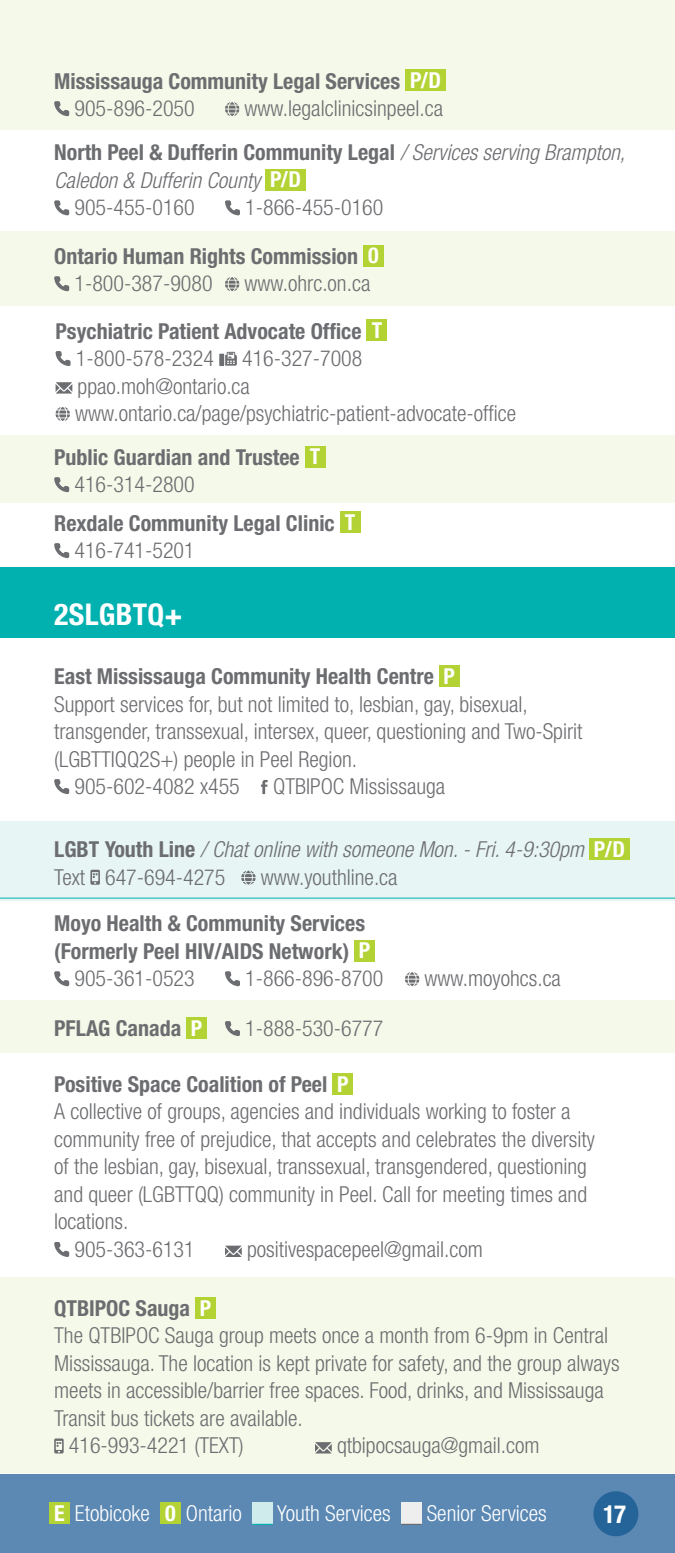
<style>
.page{position:relative;width:675px;height:1553px;background:#fff}
.page>*{position:absolute;margin:0;border:0;box-sizing:border-box;transform-origin:0 0}
.header_1{font:700 condensed 30px "Helvetica Neue LT Std";letter-spacing:.01em;color:#fff}
.t1{font:700 condensed 25px "Helvetica Neue LT Std";color:#fff}
.body_1_indent{font:300 condensed 22px/27.5px "Helvetica Neue LT Std";color:#6c6d70}
.body_1_indent-2{font:700 condensed 22px/27.5px "Helvetica Neue LT Std";color:#6c6d70}
.body_1_indent-3{font:italic 300 condensed 22px/27.5px "Helvetica Neue LT Std";color:#6c6d70}
.body_1_indent_YOUTH{font:italic 300 condensed 22px/27.5px "Helvetica Neue LT Std";color:#6c6d70}
.t2{font:300 condensed 22px "Helvetica Neue LT Std";color:#fff}
.body_1_indent_YOUTH-2{font:300 condensed 22px "Helvetica Neue LT Std";color:#6c6d70}
.body_1_indent-4{font:700 condensed 22px "Helvetica Neue LT Std";color:#fff}
.s1{color:#fff}
.s2{font-weight:700;font-style:normal}
.s3{font-weight:700;font-style:normal;color:#fff}
.s4{font-weight:700}
.s5{font-weight:700;color:#fff}
.s6{font-style:normal}
</style>
<div class="page">
<div style="left:0;top:0;width:675px;height:102px;background:#f5f9e9"></div>
<div style="left:0;top:1474px;width:675px;height:78px;background:#5c89b4"></div>
<div style="left:49px;top:1502px;width:21px;height:21px;background:#b3d234"></div>
<div style="left:160px;top:1502px;width:21px;height:21px;background:#b3d234"></div>
<div style="left:253px;top:1502px;width:20px;height:21px;background:#d0ebec"></div>
<div style="left:401px;top:1502px;width:20px;height:21px;background:#eeeeef"></div>
<div style="left:593px;top:1491px;width:45px;height:45px;background:#256498;border-radius:50%"></div>
<hr style="left:253px;top:1523px;width:20px;height:2px;background:#00b1b0">
<hr style="left:401px;top:1523px;width:20px;height:2px;background:#6c6d70">
<div style="left:0;top:435px;width:675px;height:68px;background:#f5f9e9"></div>
<div style="left:305px;top:446px;width:20px;height:21px;background:#b3d234"></div>
<svg style="left:54px;top:477px;width:15px;height:15px"></svg>
<div style="left:0;top:1277px;width:675px;height:196px;background:#f5f9e9"></div>
<div style="left:196px;top:1297px;width:20px;height:21px;background:#b3d234"></div>
<svg style="left:54px;top:1438px;width:10px;height:15px"></svg>
<svg style="left:315px;top:1442px;width:17px;height:11px"></svg>
<div style="left:340px;top:512px;width:20px;height:21px;background:#b3d234"></div>
<svg style="left:54px;top:543px;width:15px;height:15px"></svg>
<div style="left:439px;top:665px;width:20px;height:21px;background:#b3d234"></div>
<svg style="left:54px;top:779px;width:15px;height:15px"></svg>
<svg style="left:261px;top:780px;width:7px;height:14px"></svg>
<div style="left:354px;top:940px;width:21px;height:21px;background:#b3d234"></div>
<svg style="left:54px;top:971px;width:15px;height:15px"></svg>
<svg style="left:225px;top:971px;width:15px;height:15px"></svg>
<svg style="left:405px;top:972px;width:14px;height:14px"></svg>
<div style="left:0;top:821px;width:675px;height:80px;background:#e7f5f4"></div>
<hr style="left:0;top:897px;width:675px;height:1px;background:#00b1b0">
<div style="left:589px;top:838px;width:41px;height:21px;background:#b3d234"></div>
<svg style="left:90px;top:869px;width:10px;height:15px"></svg>
<svg style="left:241px;top:870px;width:15px;height:14px"></svg>
<div style="left:0;top:1000px;width:675px;height:52px;background:#f5f9e9"></div>
<div style="left:187px;top:1017px;width:20px;height:21px;background:#b3d234"></div>
<svg style="left:225px;top:1021px;width:15px;height:15px"></svg>
<div style="left:0;top:567px;width:675px;height:71px;background:#00b1b0"></div>
<div style="left:333px;top:1073px;width:20px;height:21px;background:#b3d234"></div>
<svg style="left:54px;top:1242px;width:15px;height:15px"></svg>
<svg style="left:225px;top:1245px;width:17px;height:12px"></svg>
<div style="left:0;top:56px;width:675px;height:73px;background:#f5f9e9"></div>
<div style="left:405px;top:69px;width:41px;height:22px;background:#b3d234"></div>
<svg style="left:54px;top:101px;width:15px;height:15px"></svg>
<svg style="left:225px;top:102px;width:14px;height:14px"></svg>
<div style="left:0;top:231px;width:675px;height:74px;background:#f5f9e9"></div>
<div style="left:363px;top:245px;width:21px;height:21px;background:#b3d234"></div>
<svg style="left:54px;top:276px;width:15px;height:15px"></svg>
<svg style="left:225px;top:277px;width:14px;height:14px"></svg>
<div style="left:367px;top:320px;width:20px;height:21px;background:#b3d234"></div>
<svg style="left:56px;top:351px;width:15px;height:15px"></svg>
<svg style="left:219px;top:352px;width:18px;height:14px"></svg>
<svg style="left:56px;top:382px;width:16px;height:11px"></svg>
<svg style="left:56px;top:407px;width:14px;height:14px"></svg>
<div style="left:266px;top:169px;width:40px;height:21px;background:#b3d234"></div>
<svg style="left:54px;top:200px;width:15px;height:15px"></svg>
<svg style="left:225px;top:200px;width:15px;height:15px"></svg>
<p class="body_1_indent-2" style="left:54px;top:67px;width:388px">Mississauga Community Legal Services <span class="s1">P/D</span></p>
<p class="body_1_indent" style="left:74px;top:94px;width:122px">905-896-2050</p>
<p class="body_1_indent" style="left:245px;top:94px;width:200px">www.legalclinicsinpeel.ca</p>
<p class="body_1_indent-3" style="left:54px;top:139px;width:572px"><span class="s2">North Peel &amp; Dufferin Community Legal</span> / Services serving Brampton,<br>Caledon &amp; Dufferin County <span class="s3">P/D</span></p>
<p class="body_1_indent" style="left:74px;top:194px;width:122px">905-455-0160</p>
<p class="body_1_indent" style="left:245px;top:194px;width:140px">1-866-455-0160</p>
<p class="body_1_indent-2" style="left:54px;top:242px;width:305px">Ontario Human Rights Commission</p>
<p class="body_1_indent-4" style="left:368px;top:242px;width:12px">0</p>
<p class="body_1_indent" style="left:74px;top:269px;width:140px">1-800-387-9080</p>
<p class="body_1_indent" style="left:245px;top:269px;width:127px">www.ohrc.on.ca</p>
<p class="body_1_indent-2" style="left:56px;top:317px;width:308px">Psychiatric Patient Advocate Office</p>
<p class="body_1_indent-4" style="left:372px;top:317px;width:12px">T</p>
<p class="body_1_indent" style="left:76px;top:344px;width:140px">1-800-578-2324</p>
<p class="body_1_indent" style="left:242px;top:344px;width:122px">416-327-7008</p>
<p class="body_1_indent" style="left:78px;top:372px;width:174px">ppao.moh@ontario.ca</p>
<p class="body_1_indent" style="left:75px;top:399px;width:442px">www.ontario.ca/page/psychiatric-patient-advocate-office</p>
<p class="body_1_indent-2" style="left:54px;top:443px;width:247px">Public Guardian and Trustee</p>
<p class="body_1_indent-4" style="left:310px;top:443px;width:12px">T</p>
<p class="body_1_indent" style="left:74px;top:470px;width:122px">416-314-2800</p>
<p class="body_1_indent-2" style="left:54px;top:509px;width:282px">Rexdale Community Legal Clinic</p>
<p class="body_1_indent-4" style="left:345px;top:509px;width:12px">T</p>
<p class="body_1_indent" style="left:74px;top:536px;width:122px">416-741-5201</p>
<p class="header_1" style="left:54px;top:596px;width:130px">2SLGBTQ+</p>
<p class="body_1_indent" style="left:54px;top:662px;width:530px"><span class="s4">East Mississauga Community Health Centre</span> <span class="s5">P<br></span>Support services for, but not limited to, lesbian, gay, bisexual, transgender, transsexual, intersex, queer, questioning and Two-Spirit (LGBTTIQQ2S+) people in Peel Region.</p>
<p class="body_1_indent" style="left:74px;top:772px;width:167px">905-602-4082 x455</p>
<p class="body_1_indent" style="left:273px;top:772px;width:174px">QTBIPOC Mississauga</p>
<p class="body_1_indent_YOUTH" style="left:54px;top:836px;width:572px"><span class="s2">LGBT Youth Line</span> / Chat online with someone Mon. - Fri. 4-9:30pm <span class="s3">P/D<br></span><span class="s6">Text 647-694-4275</span></p>
<p class="body_1_indent_YOUTH-2" style="left:261px;top:864px;width:138px">www.youthline.ca</p>
<p class="body_1_indent-2" style="left:54px;top:909px;width:318px">Moyo Health &amp; Community Services (Formerly Peel HIV/AIDS Network) <span class="s1">P</span></p>
<p class="body_1_indent" style="left:74px;top:964px;width:122px">905-361-0523</p>
<p class="body_1_indent" style="left:245px;top:964px;width:140px">1-866-896-8700</p>
<p class="body_1_indent" style="left:425px;top:964px;width:138px">www.moyohcs.ca</p>
<p class="body_1_indent-2" style="left:54px;top:1014px;width:150px">PFLAG Canada <span class="s1">P</span></p>
<p class="body_1_indent" style="left:245px;top:1014px;width:140px">1-888-530-6777</p>
<p class="body_1_indent-2" style="left:54px;top:1070px;width:296px">Positive Space Coalition of Peel <span class="s1">P</span></p>
<p class="body_1_indent" style="left:54px;top:1097px;width:542px">A collective of groups, agencies and individuals working to foster a community free of prejudice, that accepts and celebrates the diversity of the lesbian, gay, bisexual, transsexual, transgendered, questioning and queer (LGBTTQQ) community in Peel. Call for meeting times and locations.</p>
<p class="body_1_indent" style="left:74px;top:1235px;width:122px">905-363-6131</p>
<p class="body_1_indent" style="left:247px;top:1235px;width:237px">positivespacepeel@gmail.com</p>
<p class="body_1_indent-2" style="left:54px;top:1294px;width:159px">QTBIPOC Sauga <span class="s1">P</span></p>
<p class="body_1_indent" style="left:54px;top:1321px;width:567px">The QTBIPOC Sauga group meets once a month from 6-9pm in Central Mississauga. The location is kept private for safety, and the group always meets in accessible/barrier free spaces. Food, drinks, and Mississauga Transit bus tickets are available.</p>
<p class="body_1_indent" style="left:69px;top:1431px;width:176px">416-993-4221 (TEXT)</p>
<p class="body_1_indent" style="left:337px;top:1431px;width:204px">qtbipocsauga@gmail.com</p>
<p class="t2" style="left:54px;top:1501px;width:189px"><span class="s4">E</span> Etobicoke <span class="s4">0</span> Ontario</p>
<p class="t2" style="left:277px;top:1501px;width:115px">Youth Services</p>
<p class="t2" style="left:427px;top:1501px;width:122px">Senior Services</p>
<p class="t1" style="left:603px;top:1498px;width:24px">17</p>
</div>
